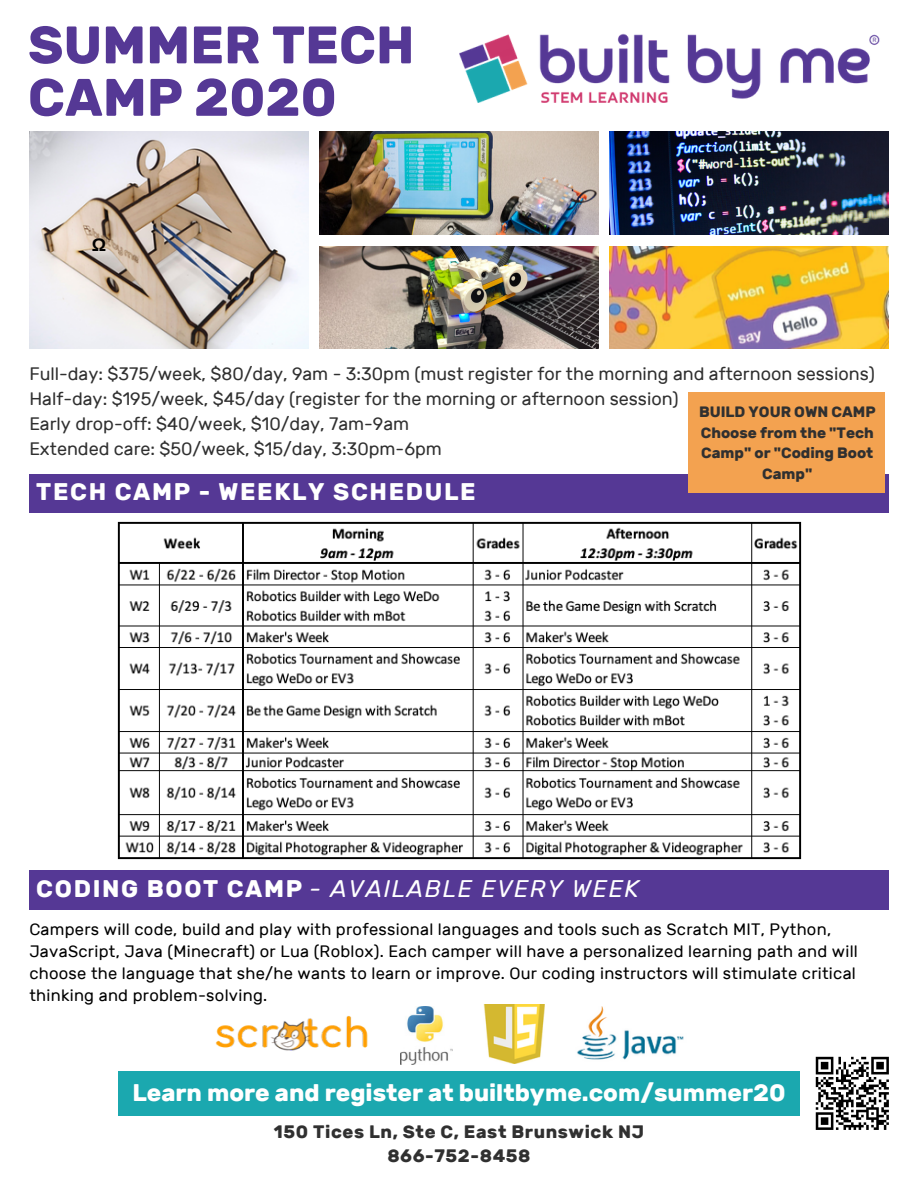
<style>
.page{position:relative;width:918px;height:1188px;background:#fff}
.page>*{position:absolute;margin:0;border:0;box-sizing:border-box;transform-origin:0 0}
.t1{font:700 52.65px/52.5px "Rubik";color:#553895}
.t2{font:700 24px "Rubik";color:#fff}
.t3{font:italic 24px "Rubik";letter-spacing:.07em;color:#fff}
.t4{font:700 24px "Rubik";letter-spacing:.07em;color:#fff}
.t5{font:18px/25.2px "Rubik";color:#303030}
.t6{font:700 18px/24.8px "Rubik";letter-spacing:.03em;color:#303030;text-align:center}
.t7{font:700 18px "Arimo";color:#000}
.t8{font:16.5px/22.2px "Rubik";letter-spacing:.015em;color:#000}
.t9{font:700 15px/20.7px "Rubik";color:#303030;text-align:center}
.s1{font-weight:700;font-style:normal}
</style>
<div class="page">
<img style="left:29px;top:131px;width:279px;height:218px">
<img style="left:320px;top:131px;width:278px;height:104px">
<img style="left:610px;top:131px;width:279px;height:104px">
<img style="left:320px;top:246px;width:279px;height:103px">
<img style="left:610px;top:246px;width:279px;height:103px">
<img style="left:459px;top:33px;width:421px;height:70px">
<div style="left:29px;top:474px;width:860px;height:39px;background:#553895"></div>
<div style="left:29px;top:870px;width:860px;height:40px;background:#553895"></div>
<img style="left:215px;top:1015px;width:153px;height:36px">
<img style="left:484px;top:1005px;width:61px;height:59px">
<img style="left:401px;top:1006px;width:51px;height:59px">
<img style="left:577px;top:1006px;width:107px;height:54px">
<div style="left:118px;top:1071px;width:682px;height:45px;background:#1ba8af"></div>
<div style="left:688px;top:392px;width:197px;height:101px;background:#f3a250"></div>
<svg style="left:816px;top:1057px;width:73px;height:73px"></svg>
<img style="left:117px;top:521px;width:685px;height:339px">
<h1 class="t1" style="left:28px;top:19px;width:388px">SUMMER TECH<br>CAMP 2020</h1>
<p class="t7" style="left:92px;top:235px;width:16px">Ω</p>
<p class="t5" style="left:29px;top:361px;width:847px">Full-day: $375/week, $80/day, 9am - 3:30pm (must register for the morning and afternoon sessions)<br>Half-day: $195/week, $45/day (register for the morning or afternoon session)<br>Early drop-off: $40/week, $10/day, 7am-9am<br>Extended care: $50/week, $15/day, 3:30pm-6pm</p>
<p class="t9" style="left:699px;top:402px;width:178px">BUILD YOUR OWN CAMP<br>Choose from the "Tech<br>Camp" or "Coding Boot<br>Camp"</p>
<h2 class="t4" style="left:36px;top:478px;width:441px">TECH CAMP - WEEKLY SCHEDULE</h2>
<h2 class="t3" style="left:36px;top:875px;width:604px"><span class="s1">CODING BOOT CAMP</span> - AVAILABLE EVERY WEEK</h2>
<p class="t8" style="left:29px;top:918px;width:830px">Campers will code, build and play with professional languages and tools such as Scratch MIT, Python, JavaScript, Java (Minecraft) or Lua (Roblox). Each camper will have a personalized learning path and will choose the language that she/he wants to learn or improve. Our coding instructors will stimulate critical thinking and problem-solving.</p>
<h2 class="t2" style="left:132px;top:1079px;width:655px">Learn more and register at builtbyme.com/summer20</h2>
<p class="t6" style="left:274px;top:1119px;width:372px">150 Tices Ln, Ste C, East Brunswick NJ<br>866-752-8458</p>
</div>
